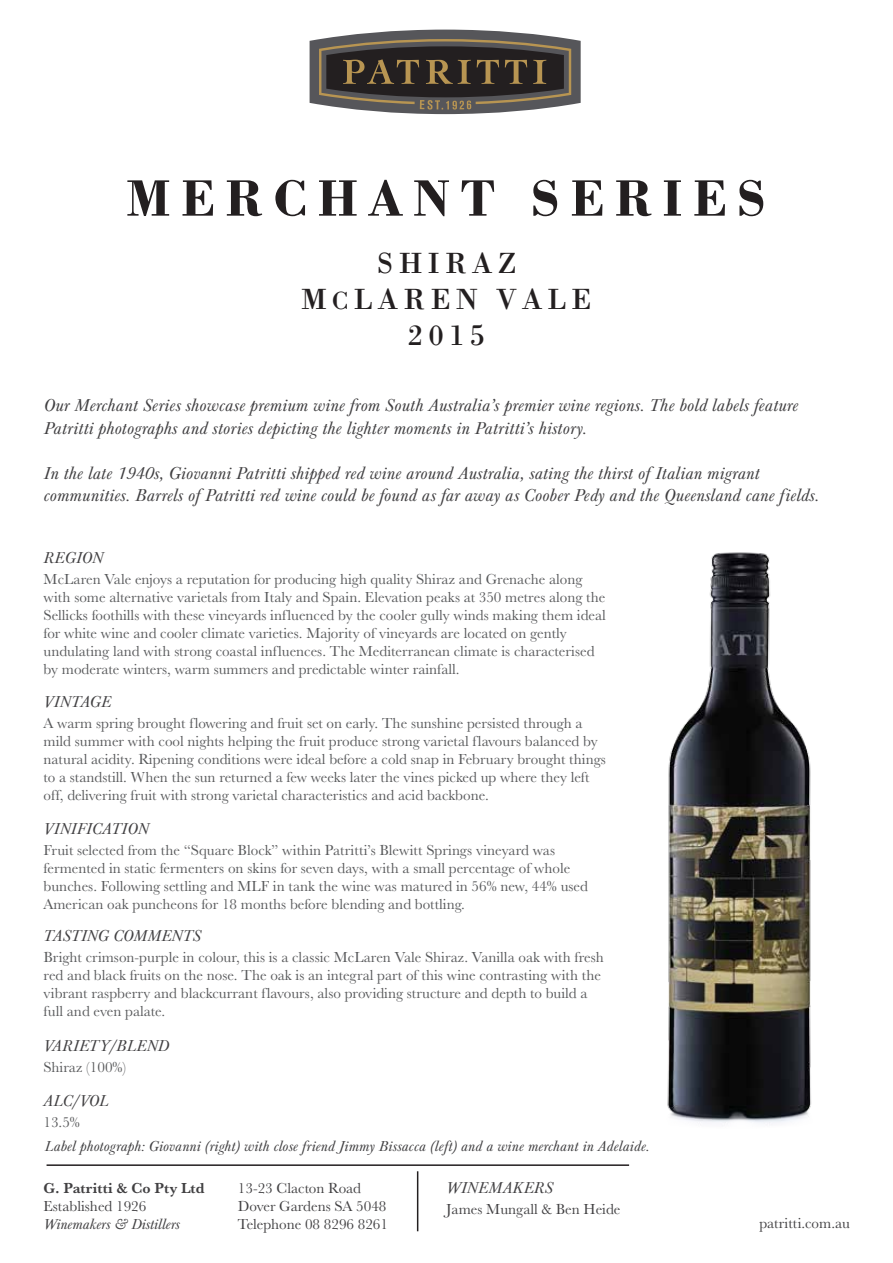
<style>
.page{position:relative;width:893px;height:1263px;background:#fff}
.page>*{position:absolute;margin:0;border:0;box-sizing:border-box;transform-origin:0 0}
.t1{font:700 52.5px "Bodoni";letter-spacing:.185em;color:#231f20}
.t2{font:30px/36px "Bodoni";letter-spacing:.185em;color:#231f20;text-align:center}
.t3{font:italic 18px/22.5px "Baskerville URW";letter-spacing:.01em;color:#414042}
.t4{font:italic 16.5px "Baskerville URW";color:#414042}
.t5{font:15px/18px "Baskerville URW";color:#58595b}
.t6{font:italic 15px "Baskerville URW";letter-spacing:.01em;color:#414042}
.t7{font:15px/18px "Baskerville URW";color:#414042}
.t8{font:700 15px "Baskerville URW";letter-spacing:.01em;color:#414042}
.s1{font-size:25.5px}
</style>
<div class="page">
<svg style="left:310px;top:30px;width:271px;height:84px;background:#5b554e"></svg>
<hr style="left:417px;top:1171px;width:1px;height:60px;background:#231f20">
<hr style="left:47px;top:1164px;width:582px;height:2px;background:#231f20">
<img style="left:667px;top:552px;width:144px;height:572px">
<h1 class="t1" style="left:127px;top:166px;width:641px">MERCHANT SERIES</h1>
<h2 class="t2" style="left:301px;top:244px;width:292px">SHIRAZ<br>M<span class="s1">C</span>LAREN VALE<br>2015</h2>
<p class="t3" style="left:44px;top:395px;width:756px">Our Merchant Series showcase premium wine from South Australia’s premier wine regions. The bold labels feature<br>Patritti photographs and stories depicting the lighter moments in Patritti’s history.</p>
<p class="t3" style="left:44px;top:462px;width:777px">In the late 1940s, Giovanni Patritti shipped red wine around Australia, sating the thirst of Italian migrant communities. Barrels of Patritti red wine could be found as far away as Coober Pedy and the Queensland cane fields.</p>
<p class="t4" style="left:44px;top:549px;width:61px">REGION</p>
<p class="t5" style="left:44px;top:570px;width:564px">McLaren Vale enjoys a reputation for producing high quality Shiraz and Grenache along with some alternative varietals from Italy and Spain. Elevation peaks at 350 metres along the Sellicks foothills with these vineyards influenced by the cooler gully winds making them ideal for white wine and cooler climate varieties. Majority of vineyards are located on gently undulating land with strong coastal influences. The Mediterranean climate is characterised by moderate winters, warm summers and predictable winter rainfall.</p>
<p class="t4" style="left:44px;top:693px;width:69px">VINTAGE</p>
<p class="t5" style="left:44px;top:714px;width:564px">A warm spring brought flowering and fruit set on early. The sunshine persisted through a mild summer with cool nights helping the fruit produce strong varietal flavours balanced by natural acidity. Ripening conditions were ideal before a cold snap in February brought things to a standstill. When the sun returned a few weeks later the vines picked up where they left off, delivering fruit with strong varietal characteristics and acid backbone.</p>
<p class="t4" style="left:44px;top:819px;width:107px">VINIFICATION</p>
<p class="t5" style="left:44px;top:840px;width:546px">Fruit selected from the “Square Block” within Patritti’s Blewitt Springs vineyard was fermented in static fermenters on skins for seven days, with a small percentage of whole bunches. Following settling and MLF in tank the wine was matured in 56% new, 44% used American oak puncheons for 18 months before blending and bottling.</p>
<p class="t4" style="left:44px;top:927px;width:159px">TASTING COMMENTS</p>
<p class="t5" style="left:44px;top:948px;width:562px">Bright crimson-purple in colour, this is a classic McLaren Vale Shiraz. Vanilla oak with fresh red and black fruits on the nose. The oak is an integral part of this wine contrasting with the vibrant raspberry and blackcurrant flavours, also providing structure and depth to build a full and even palate.</p>
<p class="t4" style="left:44px;top:1036px;width:127px">VARIETY/BLEND</p>
<p class="t5" style="left:44px;top:1057px;width:84px">Shiraz (100%)</p>
<p class="t4" style="left:44px;top:1091px;width:67px">ALC/VOL</p>
<p class="t5" style="left:44px;top:1112px;width:38px">13.5%</p>
<p class="t6" style="left:45px;top:1138px;width:606px">Label photograph: Giovanni (right) with close friend Jimmy Bissacca (left) and a wine merchant in Adelaide.</p>
<p class="t8" style="left:43px;top:1177px;width:163px">G. Patritti &amp; Co Pty Ltd</p>
<p class="t4" style="left:446px;top:1178px;width:109px">WINEMAKERS</p>
<p class="t7" style="left:43px;top:1196px;width:105px">Established 1926</p>
<p class="t6" style="left:43px;top:1215px;width:138px">Winemakers &amp; Distillers</p>
<p class="t7" style="left:238px;top:1178px;width:152px">13-23 Clacton Road<br>Dover Gardens SA 5048<br>Telephone 08 8296 8261</p>
<p class="t7" style="left:446px;top:1200px;width:176px">James Mungall &amp; Ben Heide</p>
<p class="t7" style="left:759px;top:1213px;width:92px">patritti.com.au</p>
</div>
